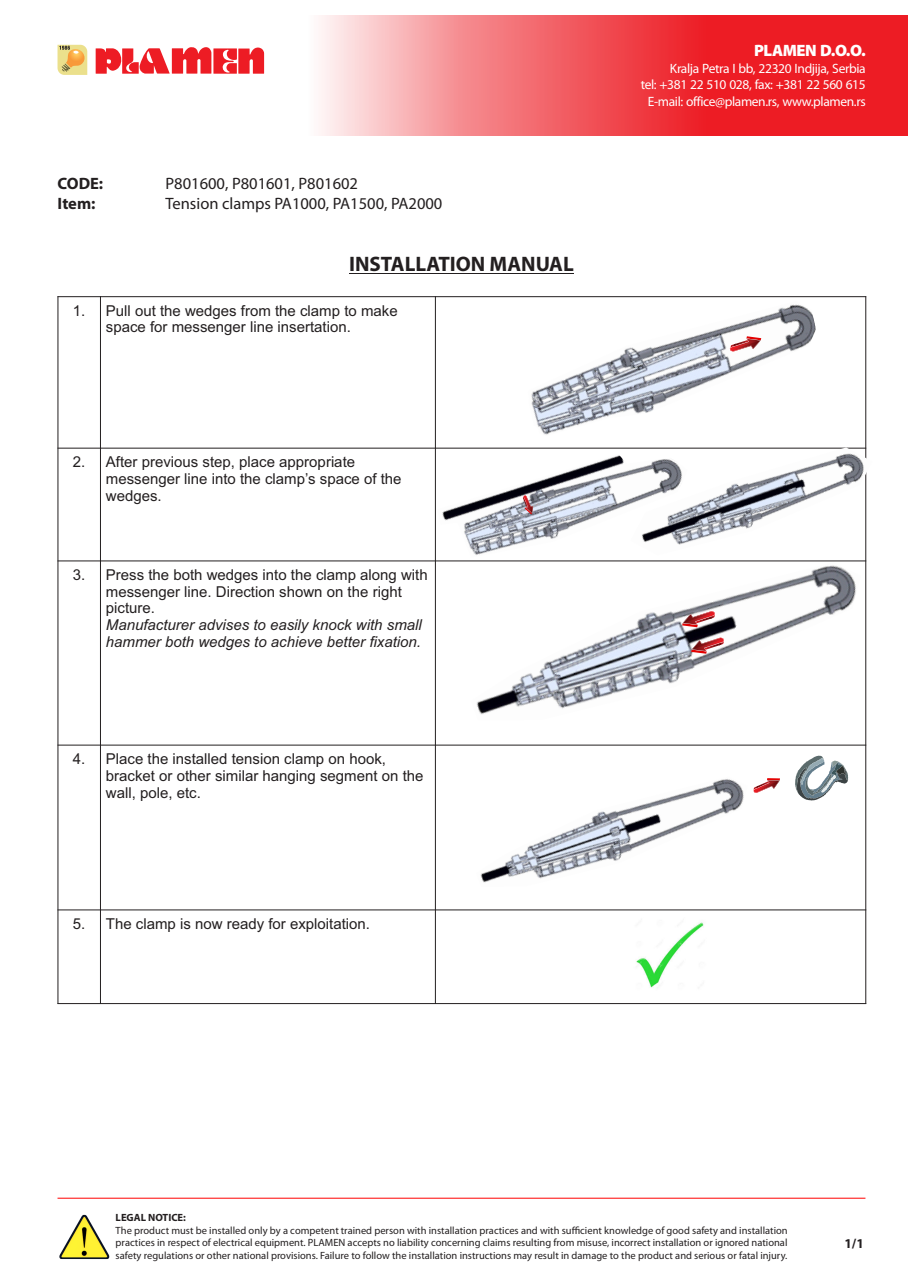
<style>
.page{position:relative;width:923px;height:1280px;background:#fff}
.page>*{position:absolute;margin:0;border:0;box-sizing:border-box;transform-origin:0 0}
.t1{font:700 21px "Myriad Pro";color:#231f20}
.t2{font:16.5px "Myriad Pro";color:#231f20}
.t3{font:900 16.5px "Myriad Pro";letter-spacing:-.025em;color:#fff}
.t4{font:700 16.5px "Myriad Pro";color:#231f20}
.t5{font:15px/16.8px "Arial";color:#231f20}
.t6{font:italic 15px/16.8px "Arial";color:#231f20}
.t7{font:13.5px/16.2px "Myriad Pro";letter-spacing:-.03em;color:#fff;text-align:right}
.t8{font:700 13.5px "Myriad Pro";color:#231f20}
.t9{font:10.5px/12.6px "Myriad Pro";color:#231f20;text-align:justify}
.t10{font:700 10.5px "Myriad Pro";color:#231f20}
</style>
<div class="page">
<hr style="left:58px;top:296px;width:1px;height:707px;background:#231f20">
<hr style="left:100px;top:296px;width:1px;height:707px;background:#231f20">
<hr style="left:435px;top:296px;width:1px;height:707px;background:#231f20">
<hr style="left:865px;top:296px;width:1px;height:707px;background:#231f20">
<hr style="left:58px;top:1003px;width:808px;height:1px;background:#231f20">
<hr style="left:58px;top:909px;width:808px;height:1px;background:#231f20">
<hr style="left:58px;top:744px;width:808px;height:1px;background:#231f20">
<hr style="left:58px;top:560px;width:808px;height:1px;background:#231f20">
<hr style="left:58px;top:447px;width:808px;height:1px;background:#231f20">
<hr style="left:58px;top:296px;width:808px;height:1px;background:#231f20">
<img style="left:480px;top:779px;width:264px;height:104px">
<img style="left:57px;top:15px;width:851px;height:120px">
<svg style="left:96px;top:44px;width:168px;height:30px"></svg>
<svg style="left:58px;top:45px;width:30px;height:30px"></svg>
<img style="left:59px;top:1214px;width:51px;height:44px">
<hr style="left:58px;top:1197px;width:807px;height:1px;background:#f00">
<hr style="left:349px;top:273px;width:225px;height:1px;background:#231f20">
<svg style="left:753px;top:778px;width:27px;height:14px"></svg>
<img style="left:636px;top:922px;width:68px;height:66px">
<img style="left:531px;top:304px;width:285px;height:131px">
<img style="left:730px;top:351px;width:31px;height:1px">
<svg style="left:729px;top:336px;width:32px;height:15px"></svg>
<img style="left:442px;top:455px;width:188px;height:100px">
<svg style="left:523px;top:495px;width:15px;height:19px"></svg>
<img style="left:630px;top:447px;width:237px;height:108px">
<img style="left:476px;top:565px;width:380px;height:150px">
<svg style="left:682px;top:611px;width:33px;height:16px"></svg>
<svg style="left:691px;top:637px;width:33px;height:16px"></svg>
<svg style="left:795px;top:755px;width:54px;height:45px"></svg>
<h2 class="t4" style="left:58px;top:176px;width:47px">CODE:</h2>
<h2 class="t2" style="left:166px;top:176px;width:194px">P801600, P801601, P801602</h2>
<h2 class="t4" style="left:58px;top:197px;width:39px">Item:</h2>
<h2 class="t2" style="left:166px;top:197px;width:278px">Tension clamps PA1000, PA1500, PA2000</h2>
<h1 class="t1" style="left:349px;top:255px;width:226px">INSTALLATION MANUAL</h1>
<h3 class="t5" style="left:106px;top:303px;width:293px;text-indent:-33px">1. Pull out the wedges from the clamp to make space for messenger line insertation.</h3>
<h3 class="t5" style="left:106px;top:455px;width:297px;text-indent:-33px">2. After previous step, place appropriate messenger line into the clamp’s space of the wedges.</h3>
<h3 class="t5" style="left:106px;top:567px;width:323px;text-indent:-33px">3. Press the both wedges into the clamp along with messenger line. Direction shown on the right picture.</h3>
<h3 class="t6" style="left:106px;top:618px;width:317px">Manufacturer advises to easily knock with small hammer both wedges to achieve better fixation.</h3>
<h3 class="t5" style="left:106px;top:751px;width:319px;text-indent:-33px">4. Place the installed tension clamp on hook, bracket or other similar hanging segment on the wall, pole, etc.</h3>
<h3 class="t5" style="left:73px;top:916px;width:299px">5. The clamp is now ready for exploitation.</h3>
<h2 class="t3" style="left:754px;top:44px;width:113px">PLAMEN D.O.O.</h2>
<p class="t7" style="left:641px;top:62px;width:227px">Kralja Petra I bb, 22320 Indjija, Serbia<br>tel: +381 22 510 028, fax: +381 22 560 615<br>E-mail: office@plamen.rs, www.plamen.rs</p>
<p class="t10" style="left:116px;top:1213px;width:72px">LEGAL NOTICE:</p>
<p class="t9" style="left:116px;top:1224px;width:674px">The product must be installed only by a competent trained person with installation practices and with sufficient knowledge of good safety and installation practices in respect of electrical equipment. PLAMEN accepts no liability concerning claims resulting from misuse, incorrect installation or ignored national safety regulations or other national provisions. Failure to follow the installation instructions may result in damage to the product and serious or fatal injury.</p>
<p class="t8" style="left:844px;top:1237px;width:21px">1/1</p>
</div>
